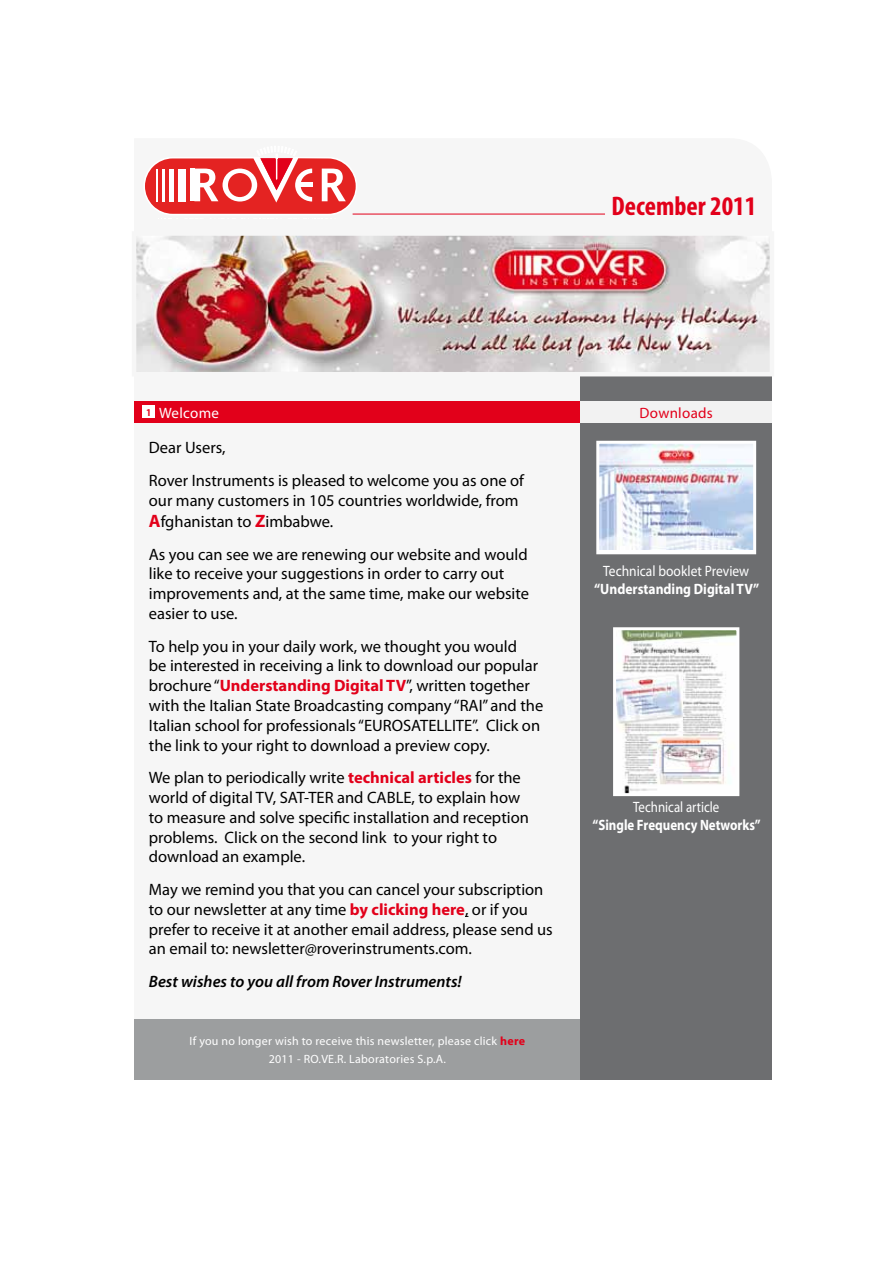
<style>
.page{position:relative;width:893px;height:1263px;background:#fff}
.page>*{position:absolute;margin:0;border:0;box-sizing:border-box;transform-origin:0 0}
.t1{font:700 condensed 27px "Myriad Pro";color:#e2001a}
.t2{font:16.5px/19.8px "Myriad Pro";color:#000}
.t3{font:italic 600 16.5px "Myriad Pro";color:#000}
.t4{font:700 15px "Myriad Pro";color:#fff;scale:.86 1}
.t5{font:700 15px "Myriad Pro";color:#fff;scale:.9 1}
.t6{font:15px "Myriad Pro";color:#fff;scale:.9 1}
.t7{font:15px "Myriad Pro";color:#fff;scale:.86 1}
.t8{font:15px "Myriad Pro";letter-spacing:.02em;color:#e2001a}
.t9{font:15px "Myriad Pro";letter-spacing:.02em;color:#fff}
.t10{font:12px/18px "Myriad Pro";letter-spacing:.02em;color:#fff;text-align:center}
.s1{font-weight:700;font-stretch:condensed;font-size:10.5px;color:#e2001a}
.s2{font-weight:700;font-size:18px;color:#e2001a}
.s3{font-weight:700;color:#e2001a}
</style>
<div class="page">
<div style="left:134px;top:1019px;width:638px;height:61px;background:#9c9e9f"></div>
<div style="left:581px;top:263px;width:191px;height:817px;background:#6d6e70"></div>
<svg style="left:145px;top:158px;width:212px;height:57px"></svg>
<hr style="left:353px;top:214px;width:252px;height:1px;background:#e2001a">
<div style="left:134px;top:402px;width:638px;height:21px;background:#e2001a"></div>
<div style="left:581px;top:402px;width:191px;height:21px;background:#f2f2f2"></div>
<div style="left:142px;top:406px;width:13px;height:12px;background:#fff"></div>
<img style="left:137px;top:236px;width:632px;height:135px">
<div style="left:132px;top:231px;width:642px;height:145px;border:4px solid #f6f6f6"></div>
<img style="left:600px;top:445px;width:152px;height:105px">
<div style="left:596px;top:441px;width:160px;height:113px;border:3px solid #fff"></div>
<img style="left:617px;top:631px;width:118px;height:161px">
<div style="left:613px;top:627px;width:126px;height:169px;border:3px solid #fff"></div>
<h1 class="t1" style="left:612px;top:189px;width:146px">December 2011</h1>
<p class="t9" style="left:147px;top:403px;width:74px"><span class="s1">1</span> Welcome</p>
<p class="t2" style="left:149px;top:431px;width:377px;line-height:32.5px">Dear Users,<br>Rover Instruments is pleased to welcome you as one of</p>
<p class="t2" style="left:149px;top:489px;width:371px;line-height:21.6px">our many customers in 105 countries worldwide, from<br><span class="s2">A</span>fghanistan to <span class="s2">Z</span>imbabwe.</p>
<p class="t2" style="left:149px;top:544px;width:382px">As you can see we are renewing our website and would like to receive your suggestions in order to carry out improvements and, at the same time, make our website easier to use.</p>
<p class="t2" style="left:149px;top:636px;width:396px">To help you in your daily work, we thought you would<br>be interested in receiving a link to download our popular brochure “<span class="s3">Understanding Digital TV</span>”, written together with the Italian State Broadcasting company “RAI” and the Italian school for professionals “EUROSATELLITE”. Click on the link to your right to download a preview copy.</p>
<p class="t2" style="left:149px;top:767px;width:381px">We plan to periodically write <span class="s3">technical articles</span> for the world of digital TV, SAT-TER and CABLE, to explain how to measure and solve specific installation and reception problems. Click on the second link to your right to download an example.</p>
<p class="t2" style="left:149px;top:879px;width:405px">May we remind you that you can cancel your subscription to our newsletter at any time <span class="s3">by clicking here</span>, or if you prefer to receive it at another email address, please send us an email to: newsletter@roverinstruments.com.</p>
<p class="t3" style="left:149px;top:971px;width:314px">Best wishes to you all from Rover Instruments!</p>
<p class="t10" style="left:190px;top:1032px;width:337px">If you no longer wish to receive this newsletter, please click <span class="s3">here<br></span>2011 - RO.VE.R. Laboratories S.p.A.</p>
<p class="t8" style="left:640px;top:403px;width:75px">Downloads</p>
<p class="t6" style="left:603px;top:561px;width:164px">Technical booklet Preview</p>
<p class="t5" style="left:594px;top:579px;width:185px">“Understanding Digital TV”</p>
<p class="t7" style="left:633px;top:798px;width:102px">Technical article</p>
<p class="t4" style="left:593px;top:815px;width:197px">“Single Frequency Networks”</p>
</div>
